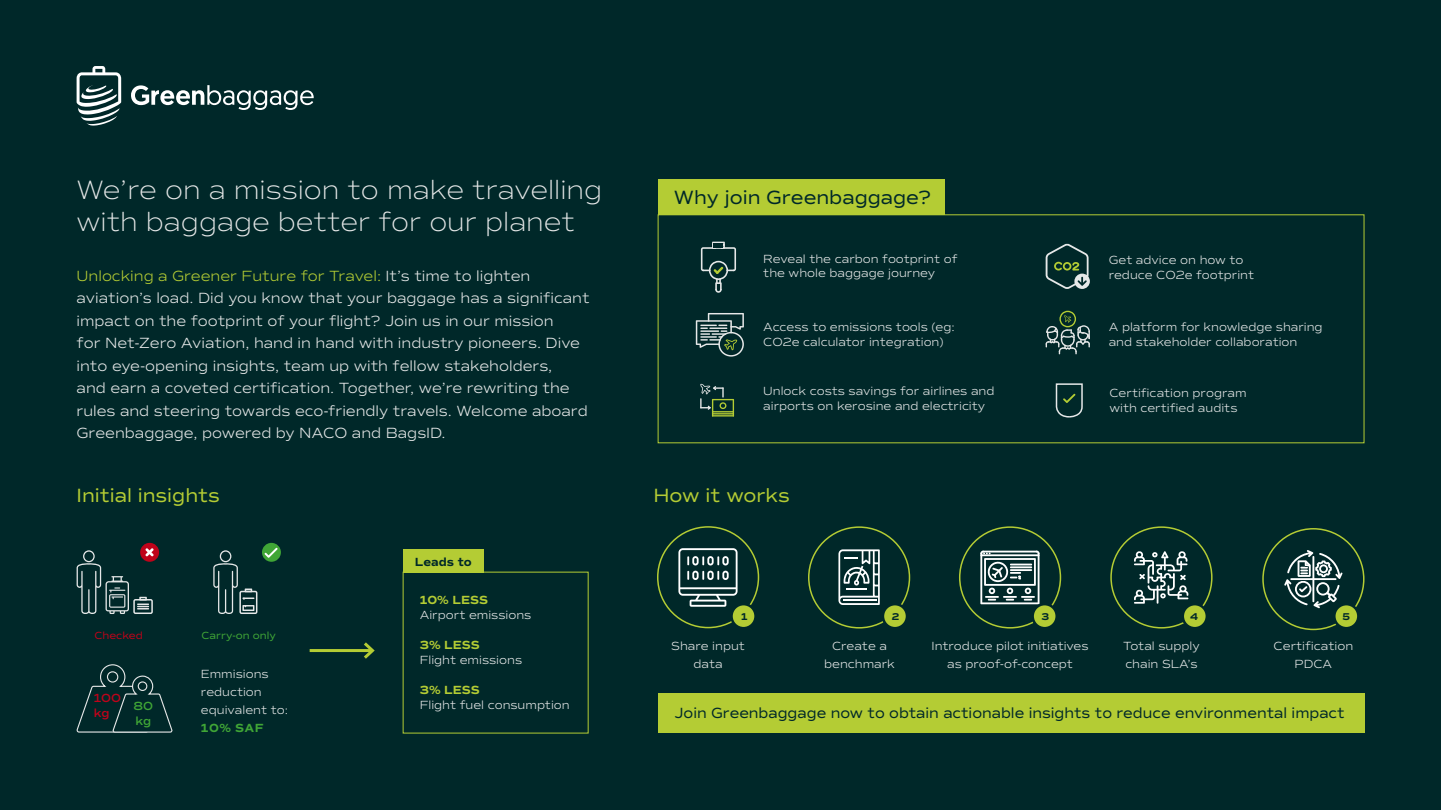
<style>
.page{position:relative;width:1441px;height:810px;background:#fff}
.page>*{position:absolute;margin:0;border:0;box-sizing:border-box;transform-origin:0 0}
.GB_Body_Text{font:200 27px/32.4px "Commuters Sans";color:#e6e8e8}
.GB_Heading_1{font:19.5px "Commuters Sans";color:#b4cc34}
.GB_Heading_1-2{font:19.5px "Commuters Sans";color:#002829}
.GB_Body_Text-2{font:300 15px/22.5px "Commuters Sans";color:#e6e8e8}
.GB_Heading_1-3{font:15px "Commuters Sans";color:#002829}
.GB_Heading_1-4{font:300 12px/14.4px "Commuters Sans";color:#e6e8e8}
.GB_Heading_1-5{font:700 12px "Commuters Sans";color:#b4cc34}
.GB_Heading_1-6{font:700 12px "Commuters Sans";color:#002829}
.GB_Heading_1-7{font:600 12px "Commuters Sans";color:#bf031a}
.GB_Heading_1-8{font:600 12px "Commuters Sans";color:#40a636}
.GB_Heading_1-9{font:10.5px "Commuters Sans";color:#40a636}
.GB_Heading_1-10{font:10.5px "Commuters Sans";color:#bf031a}
.GB_Heading_1-11{font:700 10.05px "Commuters Sans";color:#002829}
.s1{color:#b4cc34}
.s2{font-weight:700;color:#40a636}
</style>
<div class="page">
<div style="left:0;top:0;width:1440px;height:810px;background:#002829"></div>
<div style="left:657px;top:214px;width:706px;height:229px;border:1px solid #b4cc34"></div>
<div style="left:657px;top:179px;width:287px;height:35px;background:#b4cc34"></div>
<svg style="left:700px;top:242px;width:36px;height:51px"></svg>
<hr style="left:713px;top:243px;width:10px;height:4px;background:#002829">
<svg style="left:1045px;top:244px;width:44px;height:45px"></svg>
<svg style="left:1055px;top:383px;width:28px;height:35px"></svg>
<svg style="left:700px;top:384px;width:34px;height:33px"></svg>
<svg style="left:695px;top:313px;width:48px;height:44px"></svg>
<svg style="left:1045px;top:311px;width:44px;height:43px"></svg>
<div style="left:657px;top:693px;width:707px;height:40px;background:#b4cc34"></div>
<svg style="left:131px;top:85px;width:182px;height:25px"></svg>
<svg style="left:77px;top:66px;width:44px;height:60px"></svg>
<svg style="left:140px;top:543px;width:19px;height:19px"></svg>
<svg style="left:262px;top:543px;width:19px;height:19px"></svg>
<svg style="left:77px;top:548px;width:76px;height:66px"></svg>
<svg style="left:213px;top:550px;width:44px;height:64px"></svg>
<svg style="left:264px;top:548px;width:13px;height:10px"></svg>
<svg style="left:77px;top:664px;width:96px;height:69px"></svg>
<div style="left:402px;top:549px;width:81px;height:24px;background:#b4cc34"></div>
<div style="left:807px;top:526px;width:103px;height:103px;border:2px solid #b4cc34;border-radius:50%"></div>
<svg style="left:838px;top:549px;width:41px;height:56px"></svg>
<div style="left:1110px;top:526px;width:102px;height:103px;border:2px solid #b4cc34;border-radius:50%"></div>
<svg style="left:1134px;top:551px;width:54px;height:53px"></svg>
<div style="left:1261px;top:528px;width:103px;height:102px;border:2px solid #b4cc34;border-radius:50%"></div>
<svg style="left:1284px;top:550px;width:58px;height:58px"></svg>
<div style="left:657px;top:526px;width:102px;height:102px;border:2px solid #b4cc34;border-radius:50%"></div>
<svg style="left:678px;top:548px;width:59px;height:59px"></svg>
<div style="left:958px;top:526px;width:102px;height:103px;border:2px solid #b4cc34;border-radius:50%"></div>
<svg style="left:980px;top:551px;width:59px;height:53px"></svg>
<div style="left:731px;top:604px;width:24px;height:24px;background:#b4cc34;border-radius:50%"></div>
<div style="left:730px;top:603px;width:26px;height:26px;border:3px solid #002829;border-radius:50%"></div>
<div style="left:882px;top:604px;width:24px;height:24px;background:#b4cc34;border-radius:50%"></div>
<div style="left:881px;top:603px;width:27px;height:26px;border:3px solid #002829;border-radius:50%"></div>
<div style="left:1032px;top:604px;width:24px;height:24px;background:#b4cc34;border-radius:50%"></div>
<div style="left:1031px;top:603px;width:26px;height:26px;border:3px solid #002829;border-radius:50%"></div>
<div style="left:1182px;top:604px;width:24px;height:24px;background:#b4cc34;border-radius:50%"></div>
<div style="left:1181px;top:603px;width:26px;height:26px;border:3px solid #002829;border-radius:50%"></div>
<div style="left:1333px;top:604px;width:24px;height:24px;background:#b4cc34;border-radius:50%"></div>
<div style="left:1332px;top:603px;width:27px;height:26px;border:3px solid #002829;border-radius:50%"></div>
<hr style="left:309px;top:649px;width:63px;height:3px;background:#b4cc34">
<svg style="left:364px;top:642px;width:11px;height:17px"></svg>
<p class="GB_Body_Text" style="left:77px;top:173px;width:527px">We’re on a mission to make travelling with baggage better for our planet</p>
<p class="GB_Body_Text-2" style="left:77px;top:264px;width:514px"><span class="s1">Unlocking a Greener Future for Travel:</span> It’s time to lighten aviation’s load. Did you know that your baggage has a significant impact on the footprint of your flight? Join us in our mission<br>for Net-Zero Aviation, hand in hand with industry pioneers. Dive into eye-opening insights, team up with fellow stakeholders,<br>and earn a coveted certification. Together, we’re rewriting the rules and steering towards eco-friendly travels. Welcome aboard Greenbaggage, powered by NACO and BagsID.</p>
<p class="GB_Heading_1-2" style="left:673px;top:185px;width:259px">Why join Greenbaggage?</p>
<p class="GB_Heading_1-4" style="left:763px;top:251px;width:196px">Reveal the carbon footprint of the whole baggage journey</p>
<p class="GB_Heading_1-4" style="left:1108px;top:253px;width:147px">Get advice on how to reduce CO2e footprint</p>
<p class="GB_Heading_1-4" style="left:763px;top:320px;width:193px">Access to emissions tools (eg:<br>CO2e calculator integration)</p>
<p class="GB_Heading_1-4" style="left:1108px;top:320px;width:215px">A platform for knowledge sharing and stakeholder collaboration</p>
<p class="GB_Heading_1-4" style="left:763px;top:384px;width:233px">Unlock costs savings for airlines and airports on kerosine and electricity</p>
<p class="GB_Heading_1-4" style="left:1109px;top:386px;width:139px">Certification program with certified audits</p>
<p class="GB_Heading_1" style="left:77px;top:484px;width:145px">Initial insights</p>
<p class="GB_Heading_1" style="left:653px;top:484px;width:138px">How it works</p>
<p class="GB_Heading_1-10" style="left:95px;top:629px;width:50px">Checked</p>
<p class="GB_Heading_1-9" style="left:202px;top:629px;width:76px">Carry-on only</p>
<p class="GB_Heading_1-7" style="left:94px;top:690px;width:29px">100</p>
<p class="GB_Heading_1-7" style="left:94px;top:705px;width:17px">kg</p>
<p class="GB_Heading_1-8" style="left:133px;top:698px;width:21px">80</p>
<p class="GB_Heading_1-8" style="left:135px;top:713px;width:17px">kg</p>
<p class="GB_Heading_1-4" style="left:201px;top:665px;width:69px;line-height:18px">Emmisions reduction</p>
<p class="GB_Heading_1-4" style="left:201px;top:701px;width:88px;line-height:18px">equivalent to:<br><span class="s2">10% SAF</span></p>
<p class="GB_Heading_1-6" style="left:414px;top:554px;width:59px">Leads to</p>
<p class="GB_Heading_1-5" style="left:419px;top:593px;width:70px">10% LESS</p>
<p class="GB_Heading_1-4" style="left:419px;top:608px;width:113px">Airport emissions</p>
<p class="GB_Heading_1-5" style="left:419px;top:638px;width:62px">3% LESS</p>
<p class="GB_Heading_1-4" style="left:419px;top:653px;width:104px">Flight emissions</p>
<p class="GB_Heading_1-5" style="left:419px;top:683px;width:62px">3% LESS</p>
<p class="GB_Heading_1-4" style="left:419px;top:698px;width:151px">Flight fuel consumption</p>
<p class="GB_Heading_1-11" style="left:741px;top:610px;width:8px">1</p>
<p class="GB_Heading_1-11" style="left:891px;top:610px;width:9px">2</p>
<p class="GB_Heading_1-11" style="left:1041px;top:610px;width:9px">3</p>
<p class="GB_Heading_1-11" style="left:1189px;top:610px;width:9px">4</p>
<p class="GB_Heading_1-11" style="left:1342px;top:610px;width:9px">5</p>
<p class="GB_Heading_1-4" style="left:671px;top:637px;width:75px;line-height:17.5px;text-align:center">Share input data</p>
<p class="GB_Heading_1-4" style="left:824px;top:637px;width:72px;line-height:17.5px;text-align:center">Create a benchmark</p>
<p class="GB_Heading_1-4" style="left:931px;top:637px;width:158px;line-height:17.5px;text-align:center">Introduce pilot initiatives as proof-of-concept</p>
<p class="GB_Heading_1-4" style="left:1122px;top:639px;width:78px">Total supply</p>
<p class="GB_Heading_1-4" style="left:1125px;top:656px;width:74px">chain SLA’s</p>
<p class="GB_Heading_1-4" style="left:1273px;top:639px;width:81px">Certification</p>
<p class="GB_Heading_1-4" style="left:1294px;top:656px;width:39px">PDCA</p>
<p class="GB_Heading_1-3" style="left:674px;top:703px;width:671px">Join Greenbaggage now to obtain actionable insights to reduce environmental impact</p>
</div>
